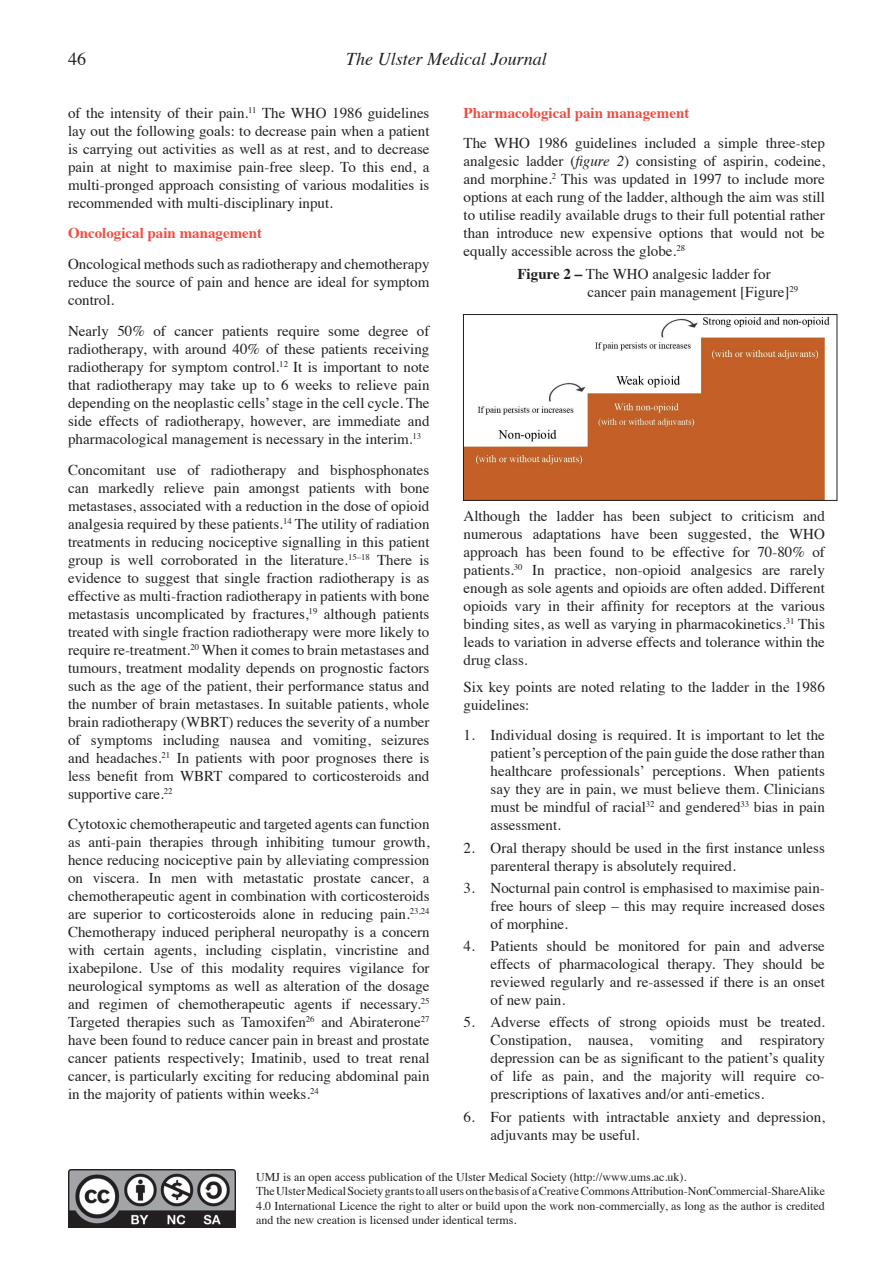
<style>
.page{position:relative;width:893px;height:1263px;background:#fff}
.page>*{position:absolute;margin:0;border:0;box-sizing:border-box;transform-origin:0 0}
.t1{font:italic 18px "Times";color:#231f20}
.t2{font:18px "Times";color:#231f20}
.t3{font:15px/18px "Times";color:#231f20;text-align:justify}
.t4{font:700 15px "Times";color:#ed4f42}
.t5{font:12px/14.4px "Times";color:#231f20}
.s1{font-style:italic}
.s2{font-weight:700}
</style>
<div class="page">
<img style="left:68px;top:1169px;width:167px;height:59px">
<img style="left:465px;top:316px;width:365px;height:183px">
<div style="left:463px;top:314px;width:374px;height:187px;border:1px solid #231f20"></div>
<p class="t2" style="left:68px;top:42px;width:19px">46</p>
<p class="t1" style="left:346px;top:43px;width:202px">The Ulster Medical Journal</p>
<p class="t3" style="left:68px;top:102px;width:363px">of the intensity of their pain.<sup>11</sup> The WHO 1986 guidelines lay out the following goals: to decrease pain when a patient is carrying out activities as well as at rest, and to decrease pain at night to maximise pain-free sleep. To this end, a multi-pronged approach consisting of various modalities is recommended with multi-disciplinary input.</p>
<p class="t4" style="left:68px;top:219px;width:196px">Oncological pain management</p>
<p class="t3" style="left:68px;top:254px;width:363px">Oncological methods such as radiotherapy and chemotherapy reduce the source of pain and hence are ideal for symptom control.</p>
<p class="t3" style="left:68px;top:320px;width:363px">Nearly 50% of cancer patients require some degree of radiotherapy, with around 40% of these patients receiving radiotherapy for symptom control.<sup>12</sup> It is important to note that radiotherapy may take up to 6 weeks to relieve pain depending on the neoplastic cells’ stage in the cell cycle. The side effects of radiotherapy, however, are immediate and pharmacological management is necessary in the interim.<sup>13</sup></p>
<p class="t3" style="left:68px;top:459px;width:363px">Concomitant use of radiotherapy and bisphosphonates can markedly relieve pain amongst patients with bone metastases, associated with a reduction in the dose of opioid analgesia required by these patients.<sup>14</sup> The utility of radiation treatments in reducing nociceptive signalling in this patient group is well corroborated in the literature.<sup>15–18</sup> There is evidence to suggest that single fraction radiotherapy is as effective as multi-fraction radiotherapy in patients with bone metastasis uncomplicated by fractures,<sup>19</sup> although patients treated with single fraction radiotherapy were more likely to require re-treatment.<sup>20</sup> When it comes to brain metastases and tumours, treatment modality depends on prognostic factors such as the age of the patient, their performance status and the number of brain metastases. In suitable patients, whole brain radiotherapy (WBRT) reduces the severity of a number of symptoms including nausea and vomiting, seizures and headaches.<sup>21</sup> In patients with poor prognoses there is less benefit from WBRT compared to corticosteroids and supportive care.<sup>22</sup></p>
<p class="t3" style="left:68px;top:814px;width:363px">Cytotoxic chemotherapeutic and targeted agents can function as anti-pain therapies through inhibiting tumour growth, hence reducing nociceptive pain by alleviating compression on viscera. In men with metastatic prostate cancer, a chemotherapeutic agent in combination with corticosteroids are superior to corticosteroids alone in reducing pain.<sup>23,24<br></sup>Chemotherapy induced peripheral neuropathy is a concern with certain agents, including cisplatin, vincristine and ixabepilone. Use of this modality requires vigilance for neurological symptoms as well as alteration of the dosage and regimen of chemotherapeutic agents if necessary.<sup>25<br></sup>Targeted therapies such as Tamoxifen<sup>26</sup> and Abiraterone<sup>27 </sup>have been found to reduce cancer pain in breast and prostate cancer patients respectively; Imatinib, used to treat renal cancer, is particularly exciting for reducing abdominal pain in the majority of patients within weeks.<sup>24</sup></p>
<p class="t4" style="left:463px;top:98px;width:227px">Pharmacological pain management</p>
<p class="t3" style="left:463px;top:133px;width:363px">The WHO 1986 guidelines included a simple three-step analgesic ladder (<span class="s1">figure 2</span>) consisting of aspirin, codeine, and morphine.<sup>2</sup> This was updated in 1997 to include more options at each rung of the ladder, although the aim was still to utilise readily available drugs to their full potential rather than introduce new expensive options that would not be equally accessible across the globe.<sup>28</sup></p>
<p class="t3" style="left:587px;top:264px;width:212px;text-indent:-70px"><span class="s2">Figure 2 –</span> The WHO analgesic ladder for cancer pain management [Figure]<sup>29</sup></p>
<p class="t3" style="left:463px;top:506px;width:363px">Although the ladder has been subject to criticism and numerous adaptations have been suggested, the WHO approach has been found to be effective for 70-80% of patients.<sup>30</sup> In practice, non-opioid analgesics are rarely enough as sole agents and opioids are often added. Different opioids vary in their affinity for receptors at the various binding sites, as well as varying in pharmacokinetics.<sup>31</sup> This leads to variation in adverse effects and tolerance within the drug class.</p>
<p class="t3" style="left:463px;top:676px;width:363px">Six key points are noted relating to the ladder in the 1986 guidelines:</p>
<p class="t3" style="left:490px;top:725px;width:336px;text-indent:-27px">1. Individual dosing is required. It is important to let the patient’s perception of the pain guide the dose rather than healthcare professionals’ perceptions. When patients say they are in pain, we must believe them. Clinicians must be mindful of racial<sup>32</sup> and gendered<sup>33</sup> bias in pain assessment.</p>
<p class="t3" style="left:490px;top:837px;width:336px;text-indent:-27px">2. Oral therapy should be used in the first instance unless parenteral therapy is absolutely required.</p>
<p class="t3" style="left:490px;top:877px;width:336px;text-indent:-27px">3. Nocturnal pain control is emphasised to maximise pain&shy;free hours of sleep – this may require increased doses of morphine.</p>
<p class="t3" style="left:490px;top:936px;width:336px;text-indent:-27px">4. Patients should be monitored for pain and adverse effects of pharmacological therapy. They should be reviewed regularly and re-assessed if there is an onset of new pain.</p>
<p class="t3" style="left:490px;top:1012px;width:336px;text-indent:-27px">5. Adverse effects of strong opioids must be treated.<br>Constipation, nausea, vomiting and respiratory depression can be as significant to the patient’s quality of life as pain, and the majority will require co&shy;prescriptions of laxatives and/or anti-emetics.</p>
<p class="t3" style="left:490px;top:1106px;width:336px;text-indent:-27px">6. For patients with intractable anxiety and depression, adjuvants may be useful.</p>
<p class="t5" style="left:256px;top:1168px;width:570px">UMJ is an open access publication of the Ulster Medical Society (http://www.ums.ac.uk).<br>The Ulster Medical Society grants to all users on the basis of a Creative Commons Attribution-NonCommercial-ShareAlike 4.0 International Licence the right to alter or build upon the work non-commercially, as long as the author is credited and the new creation is licensed under identical terms.</p>
</div>
